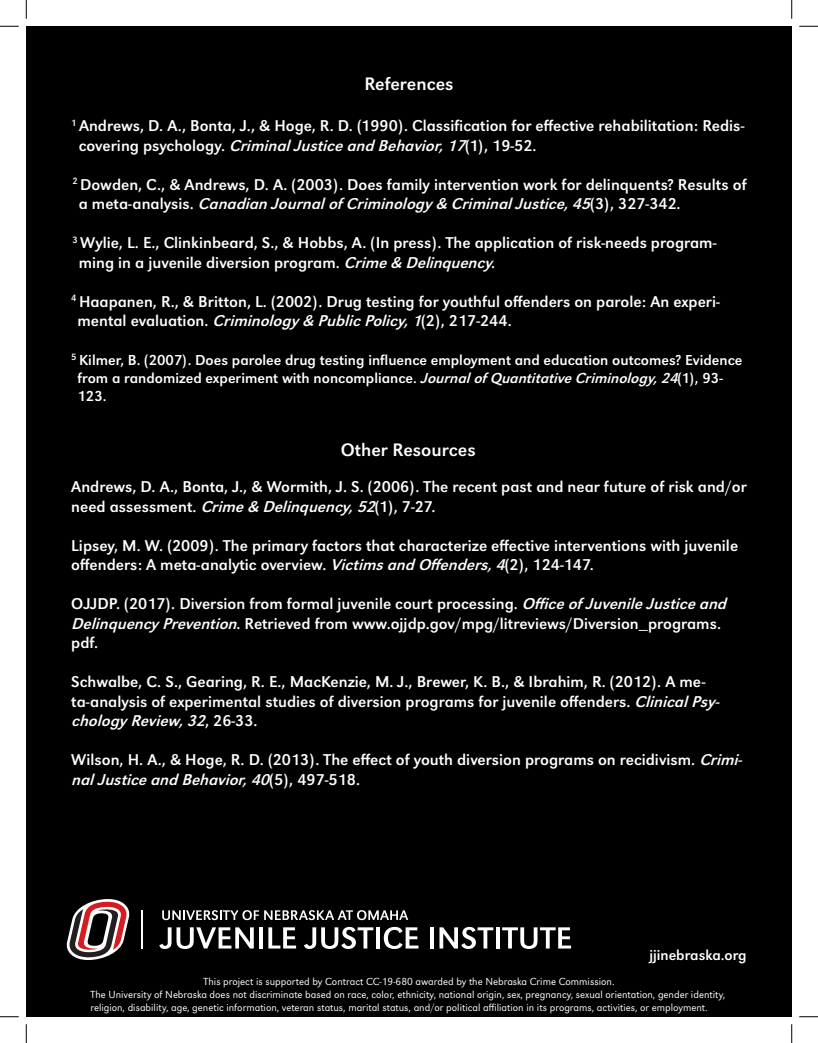
<style>
.page{position:relative;width:818px;height:1043px;background:#fff}
.page>*{position:absolute;margin:0;border:0;box-sizing:border-box;transform-origin:0 0}
.t1{font:18.75px "URW Grotesk";color:#fff}
.t2{font:16.25px/19.5px "URW Grotesk";color:#fff}
.t3{font:15px/18px "URW Grotesk";color:#fff}
.t4{font:300 10.62px/12.8px "URW Grotesk";color:#fff}
.s1{font-style:italic}
</style>
<div class="page">
<div style="left:26px;top:26px;width:765px;height:990px;background:#000"></div>
<svg style="left:67px;top:899px;width:64px;height:60px"></svg>
<hr style="left:141px;top:910px;width:2px;height:38px;background:#fff">
<svg style="left:159px;top:927px;width:95px;height:22px"></svg>
<hr style="left:259px;top:927px;width:4px;height:21px;background:#fff">
<svg style="left:268px;top:927px;width:28px;height:21px"></svg>
<svg style="left:304px;top:926px;width:69px;height:23px"></svg>
<hr style="left:376px;top:927px;width:3px;height:21px;background:#fff">
<svg style="left:384px;top:926px;width:34px;height:23px"></svg>
<hr style="left:430px;top:927px;width:4px;height:21px;background:#fff">
<svg style="left:439px;top:926px;width:54px;height:23px"></svg>
<hr style="left:496px;top:927px;width:3px;height:21px;background:#fff">
<svg style="left:502px;top:927px;width:69px;height:22px"></svg>
<svg style="left:162px;top:910px;width:246px;height:10px"></svg>
<svg style="left:0;top:25px;width:19px;height:2px"></svg>
<svg style="left:799px;top:25px;width:19px;height:2px"></svg>
<svg style="left:0;top:1016px;width:19px;height:1px"></svg>
<svg style="left:799px;top:1016px;width:19px;height:1px"></svg>
<svg style="left:25px;top:0;width:2px;height:19px"></svg>
<svg style="left:25px;top:1024px;width:2px;height:18px"></svg>
<svg style="left:791px;top:0;width:1px;height:19px"></svg>
<svg style="left:791px;top:1024px;width:1px;height:18px"></svg>
<p class="t1" style="left:364px;top:73px;width:91px">References</p>
<p class="t2" style="left:79px;top:116px;width:667px;text-indent:-8px"><sup>1</sup> Andrews, D. A., Bonta, J., &amp; Hoge, R. D. (1990). Classification for effective rehabilitation: Redis&shy;c ove r i n g p syc h o l o g y. <span class="s1">CriminalJusticeandBehavior,17</span>(1 ) , 1 9 - 5 2 .</p>
<p class="t2" style="left:79px;top:175px;width:669px;text-indent:-6px"><sup>2</sup> Dowden, C., &amp; Andrews, D. A. (2003). Does family intervention work for delinquents? Results of a m e t a - a n a l ys i s . <span class="s1">CanadianJournalofCriminology &amp; CriminalJustice,45</span>( 3 ) , 3 2 7 - 3 4 2 .</p>
<p class="t2" style="left:79px;top:233px;width:639px;text-indent:-6px"><sup>3</sup> Wylie, L. E., Clinkinbeard, S., &amp; Hobbs, A. (In press). The application of risk-needs program&shy;ming in a juvenile diversion program. <span class="s1">Crime&amp; Delinquency</span>.</p>
<p class="t2" style="left:78px;top:292px;width:644px;text-indent:-6px"><sup>4</sup> Haapanen, R., &amp; Britton, L. (2002). Drug testing for youthful offenders on parole: An experi&shy;mental evaluation. <span class="s1">Criminology &amp; PublicPolicy,1</span>(2), 217-244.</p>
<p class="t3" style="left:78px;top:351px;width:666px;text-indent:-6px"><sup>5</sup> Kilmer, B. (2007). Does parolee drug testing influence employment and education outcomes? Evidence from a randomized experiment with noncompliance. <span class="s1">JournalofQuantitativeCriminology,24</span>(1), 93-<br>123.</p>
<p class="t1" style="left:341px;top:439px;width:136px">Other Resources</p>
<p class="t2" style="left:71px;top:477px;width:677px">Andrews, D. A., Bonta, J., &amp; Wormith, J. S. (2006). The recent past and near future of risk and/or need assessment. <span class="s1">Crime&amp; Delinquency,52</span>(1), 7-27.</p>
<p class="t2" style="left:71px;top:536px;width:668px">Lipsey, M. W. (2009). The primary factors that characterize effective interventions with juvenile offenders: A meta-analytic overview. <span class="s1">VictimsandOffenders,4</span>(2), 124-147.</p>
<p class="t2" style="left:71px;top:594px;width:661px">OJJDP. (2017). Diversion from formal juvenile court processing. <span class="s1">OfficeofJuvenileJusticeand<br>Delinquency Prevention</span>. Retrieved from www.ojjdp.gov/mpg/litreviews/Diversion_programs. pdf.</p>
<p class="t2" style="left:71px;top:672px;width:653px">Schwalbe, C. S., Gearing, R. E., MacKenzie, M. J., Brewer, K. B., &amp; Ibrahim, R. (2012). A me&shy;ta-analysis of experimental studies of diversion programs for juvenile offenders. <span class="s1">ClinicalPsy&shy;chology Review,32</span>, 2 6 - 3 3 .</p>
<p class="t2" style="left:71px;top:750px;width:676px">Wilson, H. A., &amp; Hoge, R. D. (2013). The effect of youth diversion programs on recidivism. <span class="s1">Crimi&shy;nalJusticeandBehavior,40</span>( 5 ) , 4 9 7 - 5 1 8 .</p>
<p class="t3" style="left:649px;top:945px;width:99px">jjinebraska.org</p>
<p class="t4" style="left:203px;top:975px;width:412px">This project is supported by Contract CC-19-680 awarded by the Nebraska Crime Commission.</p>
<p class="t4" style="left:90px;top:988px;width:636px">The University of Nebraska does not discriminate based on race, color, ethnicity, national origin, sex, pregnancy, sexual orientation, gender identity, religion, disability, age, genetic information, veteran status, marital status, and/or political affiliation in its programs, activities, or employment.</p>
</div>
